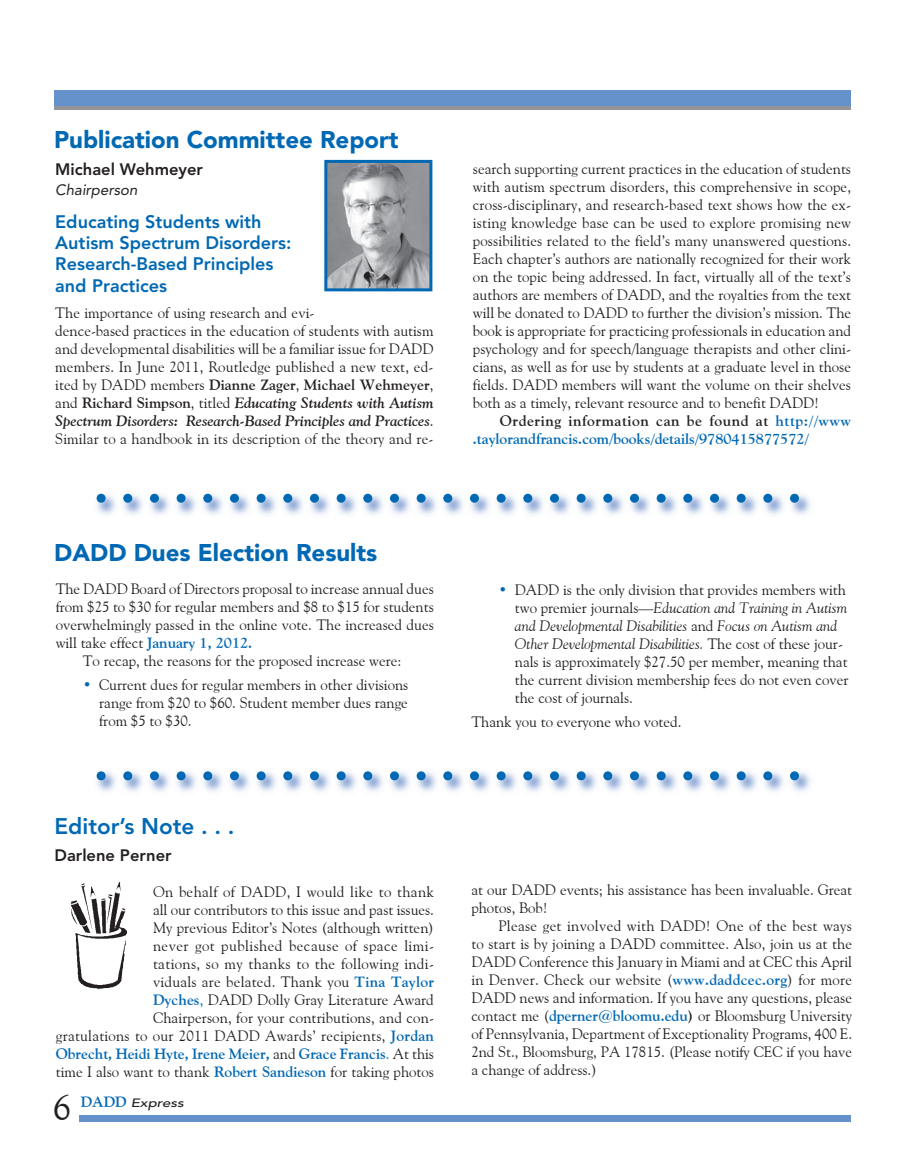
<style>
.page{position:relative;width:905px;height:1175px;background:#fff}
.page>*{position:absolute;margin:0;border:0;box-sizing:border-box;transform-origin:0 0}
.t1{font:36px "Goudy Old Style BT";color:#231f20}
.t2{font:900 24px "Avenir";color:#0168b3}
.t3{font:800 22.5px "Avenir";color:#0168b3}
.t4{font:800 18px/21.5px "Avenir";color:#0168b3}
.t5{font:800 16.5px "Avenir";color:#231f20}
.t6{font:15px/18px "Goudy Old Style BT";color:#231f20}
.t7{font:700 15px/18px "Goudy Old Style BT";color:#0168b3}
.t8{font:italic 15px "Avenir";color:#231f20}
.t9{font:italic 500 12px "Avenir";color:#231f20;scale:1.25 1}
.s1{font-weight:700}
.s2{font-weight:700;font-style:italic}
.s3{color:#231f20}
.s4{font-weight:700;color:#0168b3}
.s5{color:#0168b3}
.s6{font-style:italic}
.s7{font-family:"Goudy Old Style BT";font-weight:700;font-style:normal;font-size:15px;color:#0168b3}
</style>
<div class="page">
<div style="left:79px;top:1115px;width:771px;height:6px;background:#6692cb"></div>
<svg style="left:54px;top:104px;width:797px;height:6px;background:#8994a2"></svg>
<div style="left:54px;top:90px;width:796px;height:15px;background:#6692cb"></div>
<img style="left:96px;top:771px;width:715px;height:21px">
<svg style="left:97px;top:771px;width:702px;height:9px"></svg>
<svg style="left:324px;top:160px;width:108px;height:131px;background:#939da5"></svg>
<img style="left:70px;top:882px;width:57px;height:106px">
<img style="left:96px;top:493px;width:715px;height:22px">
<svg style="left:97px;top:494px;width:702px;height:9px"></svg>
<h2 class="t2" style="left:54px;top:129px;width:346px">Publication Committee Report</h2>
<p class="t5" style="left:55px;top:163px;width:149px">Michael Wehmeyer</p>
<p class="t8" style="left:55px;top:183px;width:83px">Chairperson</p>
<p class="t4" style="left:55px;top:212px;width:237px">Educating Students with<br>Autism Spectrum Disorders:<br>Research-Based Principles and Practices</p>
<p class="t6" style="left:55px;top:303px;width:380px">The importance of using research and evi-<br>dence-based practices in the education of students with autism and developmental disabilities will be a familiar issue for DADD members. In June 2011, Routledge published a new text, ed&shy;ited by DADD members <span class="s1">Dianne Zager</span>, <span class="s1">Michael Wehmeyer</span>, and <span class="s1">Richard Simpson</span>, titled <span class="s2">Educating Students with Autism Spectrum Disorders: Research-Based Principles and Practices</span>.<br>Similar to a handbook in its description of the theory and re-</p>
<p class="t6" style="left:473px;top:159px;width:380px;text-align:justify">search supporting current practices in the education of students with autism spectrum disorders, this comprehensive in scope, cross-disciplinary, and research-based text shows how the ex&shy;isting knowledge base can be used to explore promising new possibilities related to the field’s many unanswered questions.<br>Each chapter’s authors are nationally recognized for their work on the topic being addressed. In fact, virtually all of the text’s authors are members of DADD, and the royalties from the text will be donated to DADD to further the division’s mission. The book is appropriate for practicing professionals in education and psychology and for speech/language therapists and other clini&shy;cians, as well as for use by students at a graduate level in those fields. DADD members will want the volume on their shelves both as a timely, relevant resource and to benefit DADD!</p>
<p class="t7" style="left:473px;top:411px;width:379px;text-indent:27px"><span class="s3">Ordering information can be found at</span> http://www .taylorandfrancis.com/books/details/9780415877572/</p>
<h2 class="t2" style="left:54px;top:543px;width:325px">DADD Dues Election Results</h2>
<p class="t6" style="left:56px;top:579px;width:379px">The DADD Board of Directors proposal to increase annual dues</p>
<p class="t6" style="left:56px;top:597px;width:379px">from $25 to $30 for regular members and $8 to $15 for students</p>
<p class="t6" style="left:56px;top:615px;width:380px">overwhelmingly passed in the online vote. The increased dues</p>
<p class="t6" style="left:56px;top:633px;width:198px">will take effect <span class="s4">January 1, 2012.</span></p>
<p class="t6" style="left:83px;top:651px;width:320px">To recap, the reasons for the proposed increase were:</p>
<p class="t6" style="left:99px;top:675px;width:311px;text-align:justify;text-indent:-17px"><span class="s5">•</span> Current dues for regular members in other divisions range from $20 to $60. Student member dues range from $5 to $30.</p>
<h3 class="t3" style="left:55px;top:816px;width:181px">Editor’s Note . . .</h3>
<p class="t5" style="left:55px;top:848px;width:119px">Darlene Perner</p>
<p class="t6" style="left:515px;top:580px;width:335px;text-indent:-17px"><span class="s5">•</span> DADD is the only division that provides members with two premier journals—<span class="s6">Education and Training in Autism and Developmental Disabilities</span> and <span class="s6">Focus on Autism and Other Developmental Disabilities.</span> The cost of these jour&shy;nals is approximately $27.50 per member, meaning that the current division membership fees do not even cover the cost of journals.</p>
<p class="t6" style="left:471px;top:712px;width:211px">Thank you to everyone who voted.</p>
<p class="t6" style="left:56px;top:882px;width:380px;text-align:right">On behalf of DADD, I would like to thank<br>all our contributors to this issue and past issues.<br>My previous Editor’s Notes (although written)<br>never got published because of space limi-<br>tations, so my thanks to the following indi-<br>viduals are belated. Thank you <span class="s4">Tina Taylor<br>Dyches</span><span class="s5">,</span> DADD Dolly Gray Literature Award<br>Chairperson, for your contributions, and con-<br>gratulations to our 2011 DADD Awards’ recipients, <span class="s4">Jordan Obrecht, Heidi Hyte, Irene Meier,</span> and <span class="s4">Grace Francis</span><span class="s5">.</span> At this time I also want to thank <span class="s4">Robert Sandieson</span> for taking photos</p>
<p class="t6" style="left:471px;top:881px;width:382px">at our DADD events; his assistance has been invaluable. Great photos, Bob!</p>
<p class="t6" style="left:471px;top:917px;width:382px;text-align:justify;text-indent:27px">Please get involved with DADD! One of the best ways to start is by joining a DADD committee. Also, join us at the DADD Conference this January in Miami and at CEC this April in Denver. Check our website (<span class="s4">www.daddcec.org</span>) for more DADD news and information. If you have any questions, please contact me (<span class="s4">dperner@bloomu.edu</span><span class="s1">)</span> or Bloomsburg University of Pennsylvania, Department of Exceptionality Programs, 400 E.<br>2nd St., Bloomsburg, PA 17815. (Please notify CEC if you have a change of address.)</p>
<h1 class="t1" style="left:53px;top:1085px;width:19px">6</h1>
<p class="t9" style="left:81px;top:1097px;width:84px"><span class="s7">DADD</span> Express</p>
</div>
